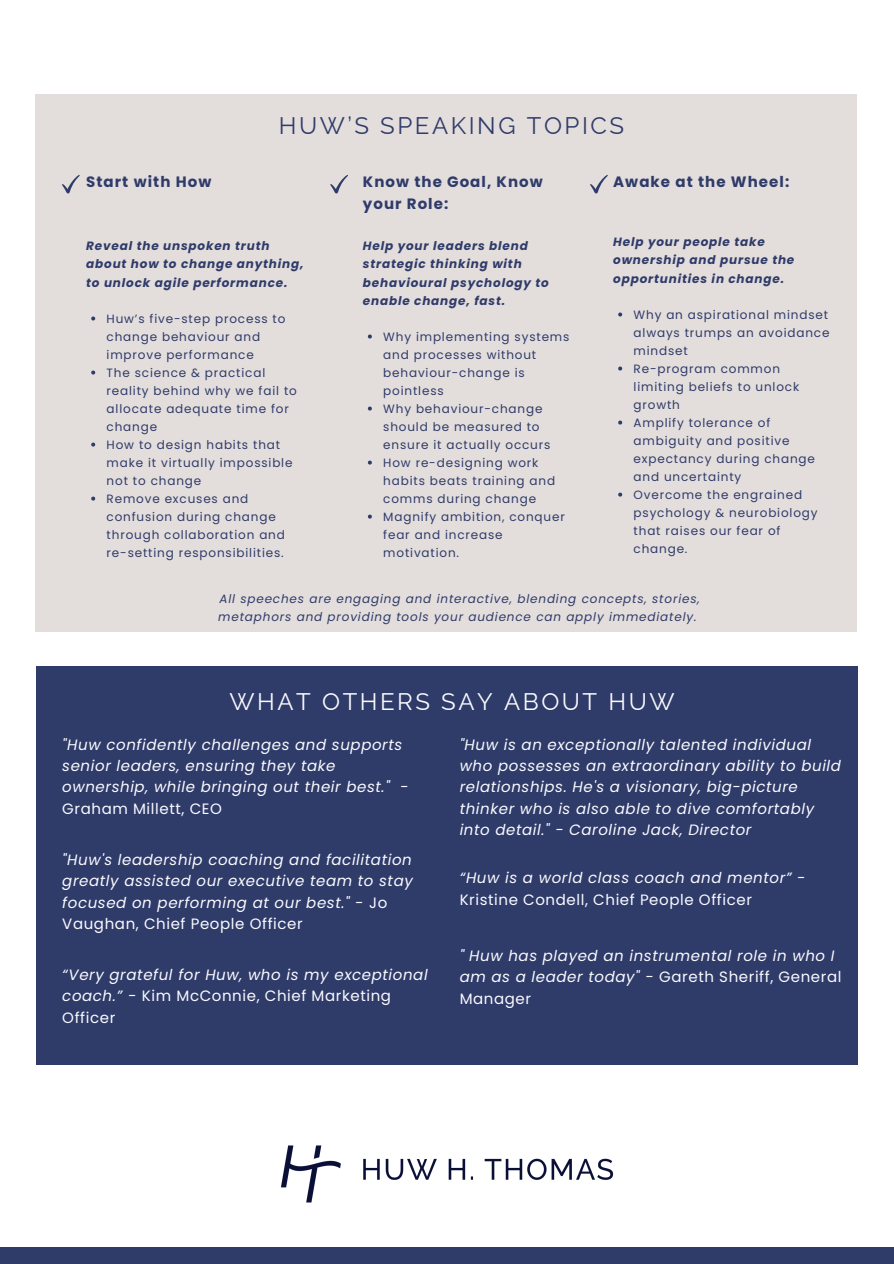
<style>
.page{position:relative;width:894px;height:1264px;background:#fff}
.page>*{position:absolute;margin:0;border:0;box-sizing:border-box;transform-origin:0 0}
.t1{font:24px "Raleway";letter-spacing:.105em;color:#fafaff}
.t2{font:24px "Raleway";letter-spacing:.105em;color:#2f3b69}
.t3{font:italic 15px/21.3px "Poppins";letter-spacing:.04em;color:#fafaff}
.t4{font:15px/21.3px "Poppins";letter-spacing:.04em;color:#fafaff}
.t5{font:700 15px/22px "Poppins";letter-spacing:.07em;color:#2f3b69}
.t6{font:12px/18px "Poppins";letter-spacing:.07em;color:#2f3b69}
.t7{font:italic 700 12px/18px "Poppins";letter-spacing:.07em;color:#2f3b69}
.t8{font:italic 12px/18px "Poppins";letter-spacing:.07em;color:#2f3b69}
.s1{font-style:normal}
.s2{font-style:italic}
</style>
<div class="page">
<div style="left:35px;top:94px;width:821px;height:537px;background:#e3dddc"></div>
<svg style="left:330px;top:175px;width:18px;height:18px"></svg>
<svg style="left:590px;top:175px;width:17px;height:18px"></svg>
<svg style="left:62px;top:175px;width:18px;height:18px"></svg>
<svg style="left:618px;top:312px;width:4px;height:4px"></svg>
<svg style="left:618px;top:366px;width:4px;height:4px"></svg>
<svg style="left:618px;top:420px;width:4px;height:4px"></svg>
<svg style="left:618px;top:492px;width:4px;height:4px"></svg>
<svg style="left:368px;top:334px;width:4px;height:4px"></svg>
<svg style="left:368px;top:406px;width:4px;height:4px"></svg>
<svg style="left:368px;top:460px;width:4px;height:4px"></svg>
<svg style="left:368px;top:514px;width:4px;height:4px"></svg>
<svg style="left:91px;top:316px;width:4px;height:4px"></svg>
<svg style="left:91px;top:370px;width:4px;height:4px"></svg>
<svg style="left:91px;top:442px;width:4px;height:4px"></svg>
<svg style="left:91px;top:496px;width:4px;height:4px"></svg>
<div style="left:0;top:1246px;width:893px;height:17px;background:#2f3b69"></div>
<img style="left:281px;top:1145px;width:333px;height:58px">
<div style="left:36px;top:666px;width:821px;height:399px;background:#2f3b69"></div>
<p class="t2" style="left:279px;top:111px;width:347px">HUW’S SPEAKING TOPICS</p>
<p class="t5" style="left:86px;top:171px;width:127px">Start with How</p>
<p class="t7" style="left:86px;top:237px;width:219px">Reveal the unspoken truth about how to change anything, to unlock agile performance.</p>
<p class="t6" style="left:107px;top:309px;width:180px">Huw’s five-step process to change behaviour and improve performance</p>
<h2 class="t6" style="left:107px;top:363px;width:192px">The science &amp; practical reality behind why we fail to allocate adequate time for change</h2>
<h4 class="t6" style="left:107px;top:435px;width:187px">How to design habits that make it virtually impossible not to change</h4>
<p class="t6" style="left:107px;top:489px;width:180px">Remove excuses and confusion during change through collaboration and re-setting responsibilities.</p>
<p class="t5" style="left:363px;top:171px;width:181px">Know the Goal, Know your Role:</p>
<p class="t7" style="left:363px;top:237px;width:187px">Help your leaders blend strategic thinking with behavioural psychology to enable change, fast.</p>
<p class="t6" style="left:383px;top:327px;width:188px">Why implementing systems and processes without behaviour-change is pointless</p>
<h2 class="t6" style="left:383px;top:399px;width:168px">Why behaviour-change should be measured to ensure it actually occurs</h2>
<h4 class="t6" style="left:383px;top:453px;width:173px">How re-designing work habits beats training and comms during change</h4>
<p class="t6" style="left:383px;top:507px;width:183px">Magnify ambition, conquer fear and increase motivation.</p>
<h1 class="t5" style="left:613px;top:171px;width:177px">Awake at the Wheel:</h1>
<p class="t7" style="left:613px;top:233px;width:183px">Help your people take ownership and pursue the opportunities in change.</p>
<h2 class="t6" style="left:633px;top:305px;width:197px">Why an aspirational mindset always trumps an avoidance mindset</h2>
<h4 class="t6" style="left:633px;top:359px;width:167px">Re-program common limiting beliefs to unlock growth</h4>
<p class="t6" style="left:633px;top:413px;width:183px">Amplify tolerance of ambiguity and positive expectancy during change and uncertainty</p>
<p class="t6" style="left:633px;top:485px;width:185px">Overcome the engrained psychology &amp; neurobiology that raises our fear of change.</p>
<h3 class="t8" style="left:218px;top:590px;width:483px">All speeches are engaging and interactive, blending concepts, stories, metaphors and providing tools your audience can apply immediately.</h3>
<p class="t1" style="left:229px;top:687px;width:446px">WHAT OTHERS SAY ABOUT HUW</p>
<p class="t3" style="left:62px;top:733px;width:348px">"Huw confidently challenges and supports senior leaders, ensuring they take ownership, while bringing out their best." <span class="s1">- Graham Millett, CEO</span></p>
<h3 class="t3" style="left:459px;top:733px;width:383px">"Huw is an exceptionally talented individual who possesses an extraordinary ability to build relationships. He's a visionary, big-picture thinker who is also able to dive comfortably into detail." - Caroline Jack, Director</h3>
<h1 class="t3" style="left:62px;top:848px;width:352px">"Huw's leadership coaching and facilitation greatly assisted our executive team to stay focused on performing at our best." - <span class="s1">Jo Vaughan, Chief People Officer</span></h1>
<h3 class="t3" style="left:62px;top:964px;width:367px">“Very grateful for Huw, who is my exceptional coach.” - <span class="s1">Kim McConnie, Chief Marketing<br>Officer</span></h3>
<p class="t4" style="left:459px;top:867px;width:347px"><span class="s2">“Huw is a world class coach and mentor” -<br></span>Kristine Condell, Chief People Officer</p>
<h3 class="t3" style="left:459px;top:945px;width:383px">" Huw has played an instrumental role in who I am as a leader today" - <span class="s1">Gareth Sheriff, General<br>Manager</span></h3>
</div>
